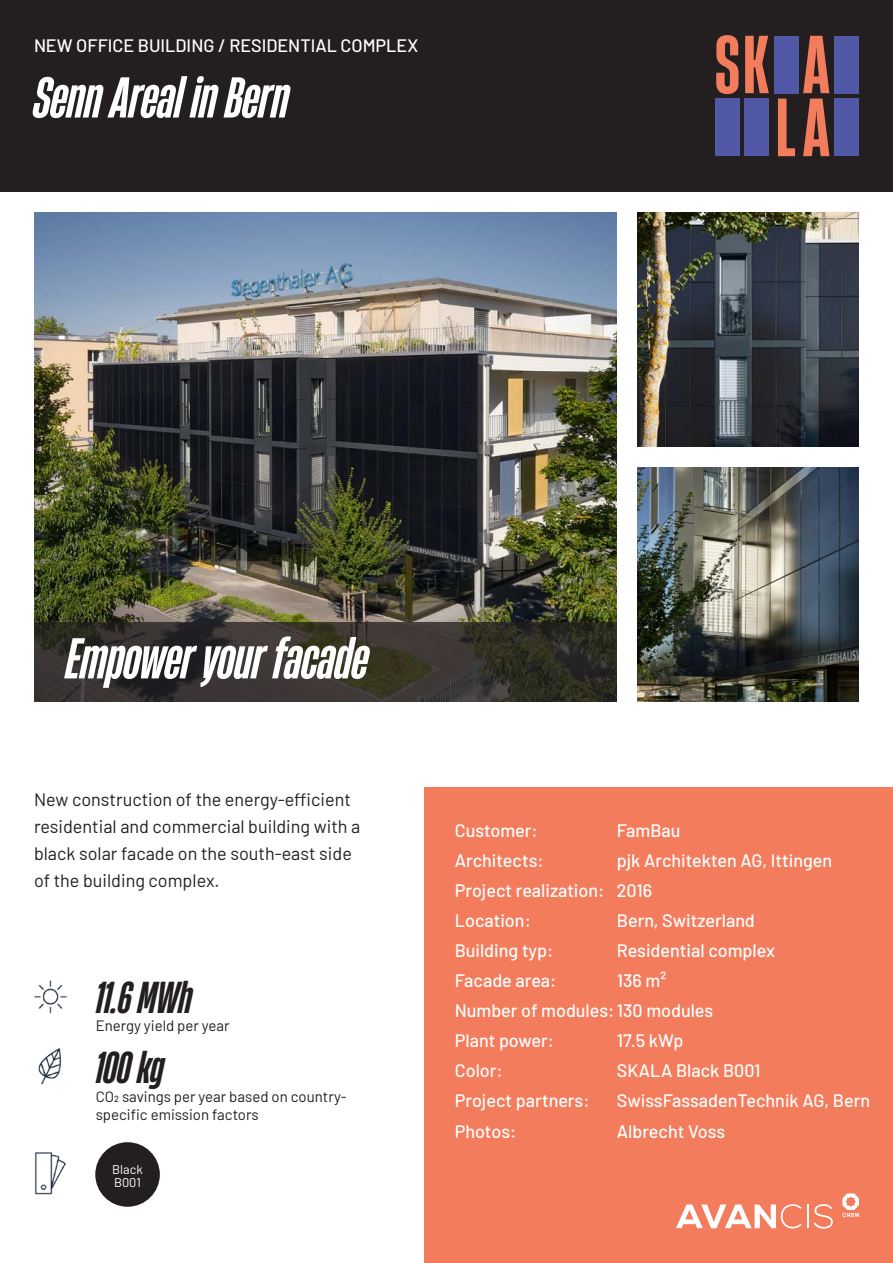
<style>
.page{position:relative;width:893px;height:1263px;background:#fff}
.page>*{position:absolute;margin:0;border:0;box-sizing:border-box;transform-origin:0 0}
.t1{font:italic 700 54px "Heading Now 36";color:#fff}
.t2{font:italic 700 42px "Heading Now 36";color:#231f20}
.t3{font:500 18px "Barlow";color:#fff}
.t4{font:18px "Barlow";color:#231f20}
.t5{font:15px/18px "Barlow";color:#231f20}
.t6{font:12.75px/12.8px "Barlow";color:#fff}
</style>
<div class="page">
<div style="left:424px;top:787px;width:469px;height:476px;background:#f37c5d"></div>
<div style="left:95px;top:1142px;width:65px;height:65px;background:#231f20;border-radius:50%"></div>
<div style="left:0;top:0;width:893px;height:191px;background:#231f20"></div>
<img style="left:638px;top:468px;width:221px;height:234px">
<img style="left:34px;top:213px;width:583px;height:409px">
<img style="left:638px;top:213px;width:221px;height:233px">
<img style="left:34px;top:980px;width:33px;height:34px">
<img style="left:38px;top:1048px;width:23px;height:37px">
<img style="left:34px;top:1152px;width:32px;height:43px">
<svg style="left:676px;top:1204px;width:126px;height:24px"></svg>
<hr style="left:807px;top:1204px;width:2px;height:24px;background:#fff">
<svg style="left:814px;top:1204px;width:19px;height:24px"></svg>
<svg style="left:842px;top:1193px;width:17px;height:24px"></svg>
<svg style="left:34px;top:622px;width:583px;height:80px"></svg>
<div style="left:774px;top:36px;width:25px;height:57px;background:#5159a7"></div>
<div style="left:834px;top:36px;width:24px;height:57px;background:#5159a7"></div>
<div style="left:715px;top:99px;width:24px;height:57px;background:#5159a7"></div>
<div style="left:745px;top:99px;width:24px;height:57px;background:#5159a7"></div>
<div style="left:834px;top:99px;width:24px;height:57px;background:#5159a7"></div>
<svg style="left:803px;top:36px;width:26px;height:57px"></svg>
<svg style="left:803px;top:99px;width:26px;height:57px"></svg>
<svg style="left:778px;top:99px;width:17px;height:57px"></svg>
<svg style="left:745px;top:36px;width:24px;height:57px"></svg>
<svg style="left:716px;top:35px;width:22px;height:59px"></svg>
<p class="t3" style="left:34px;top:33px;width:386px">NEW OFFICE BUILDING / RESIDENTIAL COMPLEX</p>
<p class="t1" style="left:34px;top:60px;width:257px">Senn Areal in Bern</p>
<p class="t1" style="left:66px;top:621px;width:304px">Empower your facade</p>
<p class="t4" style="left:34px;top:786px;width:318px">New construction of the energy-efficient</p>
<p class="t4" style="left:34px;top:813px;width:328px">residential and commercial building with a</p>
<p class="t4" style="left:34px;top:840px;width:319px">black solar facade on the south-east side</p>
<p class="t4" style="left:34px;top:867px;width:187px">of the building complex.</p>
<p class="t2" style="left:96px;top:968px;width:98px">11.6 MWh</p>
<p class="t2" style="left:96px;top:1038px;width:70px">100 kg</p>
<p class="t5" style="left:96px;top:1016px;width:135px">Energy yield per year</p>
<p class="t5" style="left:96px;top:1086px;width:253px">CO2 savings per year based on country&shy;specific emission factors</p>
<p class="t6" style="left:112px;top:1162px;width:32px">Black<br>B001</p>
<p class="t3" style="left:455px;top:818px;width:85px">Customer:</p>
<p class="t3" style="left:617px;top:818px;width:65px">FamBau</p>
<p class="t3" style="left:455px;top:848px;width:90px">Architects:</p>
<p class="t3" style="left:617px;top:848px;width:217px">pjk Architekten AG, Ittingen</p>
<p class="t3" style="left:455px;top:878px;width:199px">Project realization: 2016</p>
<p class="t3" style="left:455px;top:908px;width:78px">Location:</p>
<p class="t3" style="left:617px;top:908px;width:140px">Bern, Switzerland</p>
<p class="t3" style="left:455px;top:938px;width:100px">Building typ:</p>
<p class="t3" style="left:617px;top:938px;width:160px">Residential complex</p>
<p class="t3" style="left:455px;top:968px;width:103px">Facade area:</p>
<p class="t3" style="left:617px;top:968px;width:51px">136 m²</p>
<p class="t3" style="left:455px;top:998px;width:260px">Number of modules:130 modules</p>
<p class="t3" style="left:455px;top:1028px;width:101px">Plant power:</p>
<p class="t3" style="left:617px;top:1028px;width:68px">17.5 kWp</p>
<p class="t3" style="left:455px;top:1058px;width:50px">Color:</p>
<p class="t3" style="left:617px;top:1058px;width:145px">SKALA Black B001</p>
<p class="t3" style="left:455px;top:1088px;width:136px">Project partners:</p>
<p class="t3" style="left:617px;top:1088px;width:255px">SwissFassadenTechnik AG, Bern</p>
<p class="t3" style="left:455px;top:1118px;width:63px">Photos:</p>
<p class="t3" style="left:617px;top:1118px;width:110px">Albrecht Voss</p>
</div>
